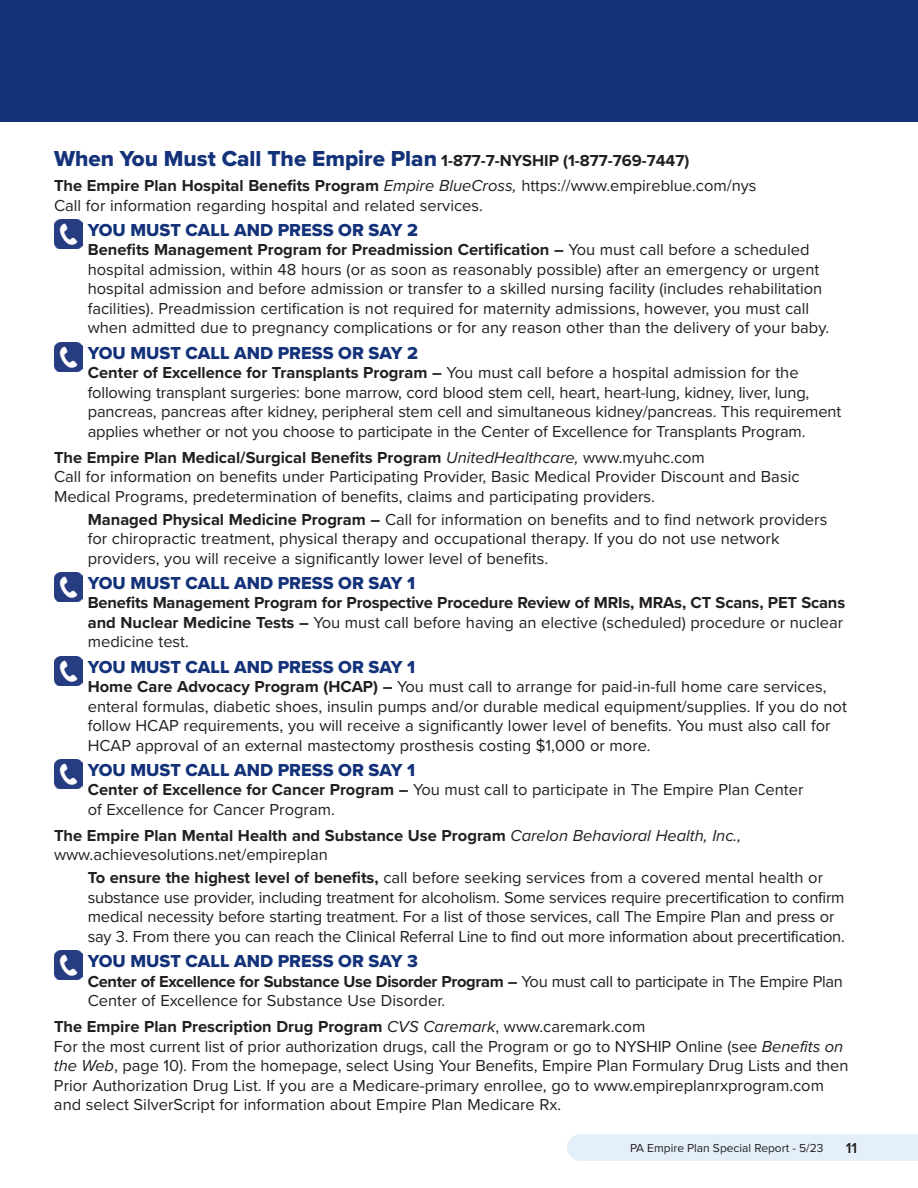
<style>
.page{position:relative;width:918px;height:1188px;background:#fff}
.page>*{position:absolute;margin:0;border:0;box-sizing:border-box;transform-origin:0 0}
._2023_Special_EPR_Yo{font:18px "Proxima Nova Extrabld";color:#13327a}
._2023_Special_EPR_Yo-2{font:16.5px/19.5px "Proxima Nova";color:#231f20}
._2023_Special_EPR_Yo-3{font:700 16.5px/19.5px "Proxima Nova";letter-spacing:-.01em;color:#231f20;text-align:justify}
._2023_Special_EPR_Pr{font:700 16.5px "Proxima Nova";color:#231f20}
.t1{font:600 15px "Proxima Nova";color:#231f20}
.t2{font:12px "Proxima Nova";color:#231f20}
.s1{font-family:"Proxima Nova Extrabld";font-weight:400;font-size:22.5px;color:#13327a}
.s2{font-weight:700}
.s3{font-style:italic}
.s4{font-weight:400}
.s5{font-weight:400;font-style:italic}
</style>
<div class="page">
<div style="left:0;top:0;width:918px;height:122px;background:#13327a"></div>
<img style="left:54px;top:220px;width:29px;height:29px">
<img style="left:54px;top:343px;width:29px;height:29px">
<img style="left:54px;top:573px;width:29px;height:29px">
<img style="left:54px;top:656px;width:29px;height:29px">
<img style="left:54px;top:760px;width:29px;height:29px">
<img style="left:54px;top:951px;width:29px;height:29px">
<div style="left:567px;top:1134px;width:27px;height:27px;background:#e5effa;border-radius:50%"></div>
<div style="left:580px;top:1134px;width:338px;height:27px;background:#e5effa"></div>
<p class="_2023_Special_EPR_Pr" style="left:54px;top:148px;width:637px"><span class="s1">When You Must Call The Empire Plan</span> 1-877-7-NYSHIP (1-877-769-7447)</p>
<p class="_2023_Special_EPR_Yo-2" style="left:54px;top:175px;width:704px"><span class="s2">The Empire Plan Hospital Benefits Program</span> <span class="s3">Empire BlueCross,</span> https://www.empireblue.com/nys<br>Call for information regarding hospital and related services.</p>
<p class="_2023_Special_EPR_Yo" style="left:88px;top:217px;width:332px">YOU MUST CALL AND PRESS OR SAY 2</p>
<p class="_2023_Special_EPR_Yo-2" style="left:88px;top:240px;width:743px"><span class="s2">Benefits Management Program for Preadmission Certification –</span> You must call before a scheduled hospital admission, within 48 hours (or as soon as reasonably possible) after an emergency or urgent hospital admission and before admission or transfer to a skilled nursing facility (includes rehabilitation facilities). Preadmission certification is not required for maternity admissions, however, you must call when admitted due to pregnancy complications or for any reason other than the delivery of your baby.</p>
<p class="_2023_Special_EPR_Yo" style="left:88px;top:339px;width:332px">YOU MUST CALL AND PRESS OR SAY 2</p>
<p class="_2023_Special_EPR_Yo-2" style="left:88px;top:362px;width:755px"><span class="s2">Center of Excellence for Transplants Program –</span> You must call before a hospital admission for the following transplant surgeries: bone marrow, cord blood stem cell, heart, heart-lung, kidney, liver, lung, pancreas, pancreas after kidney, peripheral stem cell and simultaneous kidney/pancreas. This requirement applies whether or not you choose to participate in the Center of Excellence for Transplants Program.</p>
<p class="_2023_Special_EPR_Yo-2" style="left:54px;top:447px;width:747px"><span class="s2">The Empire Plan Medical/Surgical Benefits Program</span> <span class="s3">UnitedHealthcare,</span> www.myuhc.com<br>Call for information on benefits under Participating Provider, Basic Medical Provider Discount and Basic<br>Medical Programs, predetermination of benefits, claims and participating providers.</p>
<p class="_2023_Special_EPR_Yo-2" style="left:88px;top:509px;width:741px"><span class="s2">Managed Physical Medicine Program –</span> Call for information on benefits and to find network providers for chiropractic treatment, physical therapy and occupational therapy. If you do not use network providers, you will receive a significantly lower level of benefits.</p>
<p class="_2023_Special_EPR_Yo" style="left:88px;top:569px;width:329px">YOU MUST CALL AND PRESS OR SAY 1</p>
<p class="_2023_Special_EPR_Yo-3" style="left:88px;top:593px;width:759px">Benefits Management Program for Prospective Procedure Review of MRIs, MRAs, CT Scans, PET Scans and Nuclear Medicine Tests – <span class="s4">You must call before having an elective (scheduled) procedure or nuclear medicine test.</span></p>
<p class="_2023_Special_EPR_Yo" style="left:88px;top:653px;width:329px">YOU MUST CALL AND PRESS OR SAY 1</p>
<p class="_2023_Special_EPR_Yo-2" style="left:88px;top:676px;width:761px"><span class="s2">Home Care Advocacy Program (HCAP) –</span> You must call to arrange for paid-in-full home care services, enteral formulas, diabetic shoes, insulin pumps and/or durable medical equipment/supplies. If you do not follow HCAP requirements, you will receive a significantly lower level of benefits. You must also call for HCAP approval of an external mastectomy prosthesis costing $1,000 or more.</p>
<p class="_2023_Special_EPR_Yo" style="left:88px;top:757px;width:329px">YOU MUST CALL AND PRESS OR SAY 1</p>
<p class="_2023_Special_EPR_Yo-2" style="left:88px;top:780px;width:717px"><span class="s2">Center of Excellence for Cancer Program –</span> You must call to participate in The Empire Plan Center of Excellence for Cancer Program.</p>
<p class="_2023_Special_EPR_Yo-3" style="left:54px;top:825px;width:689px">The Empire Plan Mental Health and Substance Use Program <span class="s5">Carelon Behavioral Health, Inc., </span><span class="s4">www.achievesolutions.net/empireplan</span></p>
<p class="_2023_Special_EPR_Yo-2" style="left:88px;top:867px;width:759px"><span class="s2">To ensure the highest level of benefits,</span> call before seeking services from a covered mental health or substance use provider, including treatment for alcoholism. Some services require precertification to confirm medical necessity before starting treatment. For a list of those services, call The Empire Plan and press or say 3. From there you can reach the Clinical Referral Line to find out more information about precertification.</p>
<p class="_2023_Special_EPR_Yo" style="left:88px;top:948px;width:332px">YOU MUST CALL AND PRESS OR SAY 3</p>
<p class="_2023_Special_EPR_Yo-2" style="left:88px;top:971px;width:757px"><span class="s2">Center of Excellence for Substance Use Disorder Program –</span> You must call to participate in The Empire Plan<br>Center of Excellence for Substance Use Disorder.</p>
<p class="_2023_Special_EPR_Yo-2" style="left:54px;top:1016px;width:796px"><span class="s2">The Empire Plan Prescription Drug Program</span> <span class="s3">CVS Caremark</span>, www.caremark.com<br>For the most current list of prior authorization drugs, call the Program or go to NYSHIP Online (see <span class="s3">Benefits on the Web</span>, page 10). From the homepage, select Using Your Benefits, Empire Plan Formulary Drug Lists and then Prior Authorization Drug List. If you are a Medicare-primary enrollee, go to www.empireplanrxprogram.com and select SilverScript for information about Empire Plan Medicare Rx.</p>
<p class="t2" style="left:630px;top:1139px;width:195px">PA Empire Plan Special Report - 5/23</p>
<p class="t1" style="left:846px;top:1137px;width:13px">11</p>
</div>
